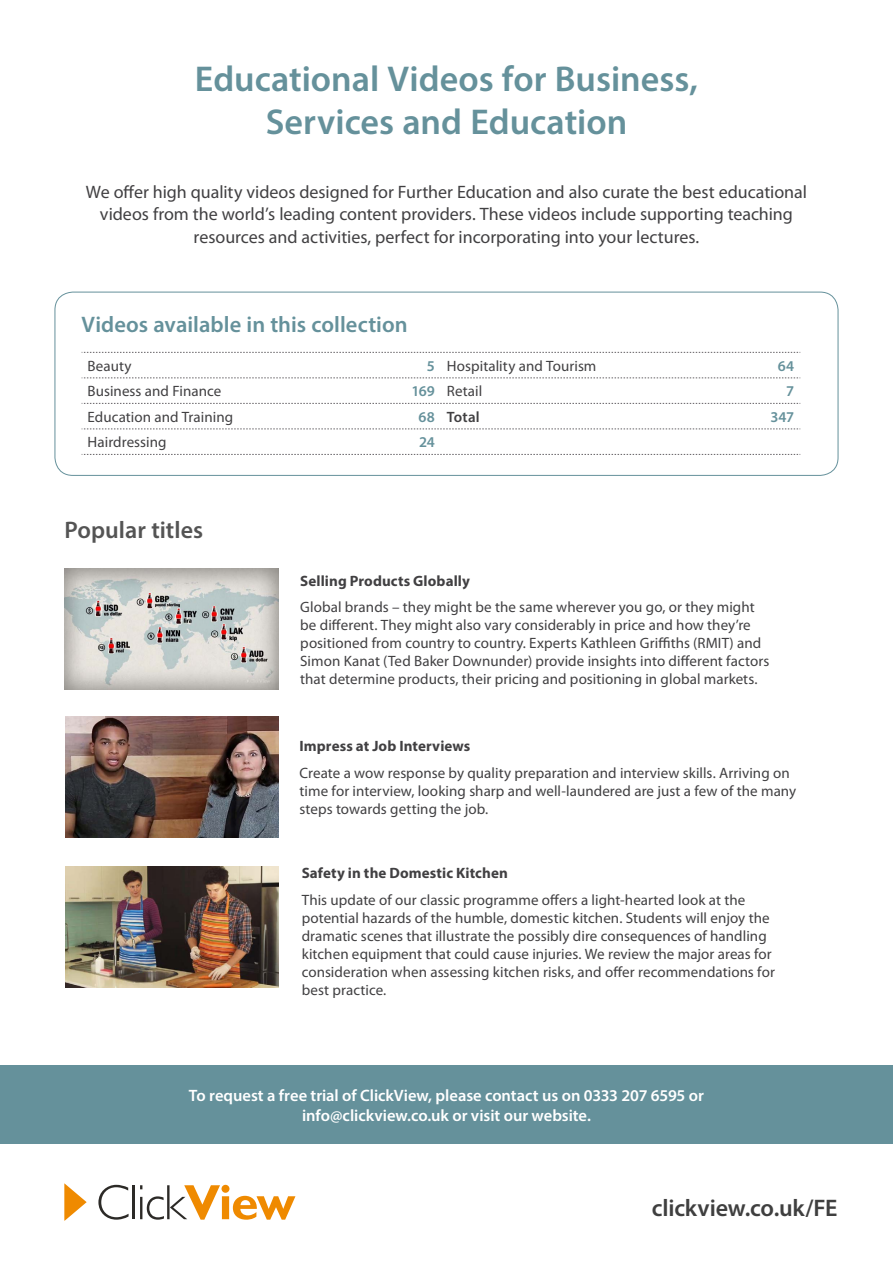
<style>
.page{position:relative;width:893px;height:1263px;background:#fff}
.page>*{position:absolute;margin:0;border:0;box-sizing:border-box;transform-origin:0 0}
.t1{font:600 36px/43.2px "Myriad Pro";color:#65919b;text-align:center}
.t2{font:600 24px "Myriad Pro";letter-spacing:-.01em;color:#3f3f3f}
.t3{font:600 24px "Myriad Pro";color:#545454}
.t4{font:600 22.5px "Myriad Pro";letter-spacing:.005em;color:#65919b}
.t5{font:18px/22.5px "Myriad Pro";color:#414042;text-align:center}
.t6{font:600 16.5px/19.8px "Myriad Pro";letter-spacing:-.005em;color:#fff;text-align:center}
.t7{font:15px/18px "Myriad Pro";letter-spacing:.005em;color:#414042}
.t8{font:700 15px "Myriad Pro";letter-spacing:.005em;color:#414042}
.t9{font:600 15px "Myriad Pro";color:#65919b}
.t10{font:600 15px "Myriad Pro";letter-spacing:.005em;color:#414042}
.s1{font-weight:600;color:#65919b}
.s2{color:#65919b}
</style>
<div class="page">
<div style="left:0;top:1066px;width:893px;height:78px;background:#65919b"></div>
<div style="left:55px;top:292px;width:783px;height:184px;border:1px solid #65919b;border-radius:18px"></div>
<svg style="left:82px;top:378px;width:718px;height:1px"></svg>
<svg style="left:82px;top:403px;width:718px;height:1px"></svg>
<svg style="left:82px;top:429px;width:718px;height:1px"></svg>
<svg style="left:82px;top:454px;width:718px;height:1px"></svg>
<svg style="left:82px;top:352px;width:718px;height:1px"></svg>
<img style="left:65px;top:716px;width:213px;height:121px">
<img style="left:65px;top:866px;width:213px;height:121px">
<img style="left:65px;top:569px;width:213px;height:121px">
<svg style="left:64px;top:1183px;width:23px;height:37px"></svg>
<svg style="left:98px;top:1185px;width:31px;height:35px"></svg>
<hr style="left:132px;top:1185px;width:2px;height:34px;background:#2c2a27">
<svg style="left:140px;top:1185px;width:155px;height:35px"></svg>
<h1 class="t1" style="left:195px;top:56px;width:505px">Educational Videos for Business,<br>Services and Education</h1>
<p class="t5" style="left:86px;top:180px;width:722px">We offer high quality videos designed for Further Education and also curate the best educational videos from the world’s leading content providers. These videos include supporting teaching resources and activities, perfect for incorporating into your lectures.</p>
<h3 class="t4" style="left:82px;top:310px;width:328px">Videos available in this collection</h3>
<p class="t7" style="left:88px;top:356px;width:45px">Beauty</p>
<p class="t7" style="left:427px;top:356px;width:171px"><span class="s1">5</span> Hospitality and Tourism</p>
<p class="t9" style="left:778px;top:356px;width:18px">64</p>
<p class="t7" style="left:88px;top:382px;width:135px">Business and Finance</p>
<p class="t7" style="left:411px;top:382px;width:72px"><span class="s1">169</span> Retail</p>
<p class="t9" style="left:786px;top:382px;width:10px">7</p>
<p class="t7" style="left:88px;top:407px;width:147px">Education and Training</p>
<p class="t10" style="left:419px;top:407px;width:62px"><span class="s2">68</span> Total</p>
<p class="t9" style="left:770px;top:407px;width:25px">347</p>
<p class="t7" style="left:88px;top:433px;width:80px">Hairdressing</p>
<p class="t9" style="left:419px;top:433px;width:17px">24</p>
<h2 class="t3" style="left:64px;top:515px;width:140px">Popular titles</h2>
<p class="t8" style="left:300px;top:571px;width:171px">Selling Products Globally</p>
<p class="t7" style="left:300px;top:598px;width:471px">Global brands – they might be the same wherever you go, or they might be different. They might also vary considerably in price and how they’re positioned from country to country. Experts Kathleen Griffiths (RMIT) and Simon Kanat (Ted Baker Downunder) provide insights into different factors that determine products, their pricing and positioning in global markets.</p>
<p class="t8" style="left:299px;top:736px;width:172px">Impress at Job Interviews</p>
<p class="t7" style="left:299px;top:763px;width:498px">Create a wow response by quality preparation and interview skills. Arriving on time for interview, looking sharp and well-laundered are just a few of the many steps towards getting the job.</p>
<p class="t8" style="left:302px;top:864px;width:208px">Safety in the Domestic Kitchen</p>
<p class="t7" style="left:302px;top:891px;width:475px">This update of our classic programme offers a light-hearted look at the potential hazards of the humble, domestic kitchen. Students will enjoy the dramatic scenes that illustrate the possibly dire consequences of handling kitchen equipment that could cause injuries. We review the major areas for consideration when assessing kitchen risks, and offer recommendations for best practice.</p>
<p class="t6" style="left:189px;top:1085px;width:517px">To request a free trial of ClickView, please contact us on 0333 207 6595 or info@clickview.co.uk or visit our website.</p>
<h2 class="t2" style="left:652px;top:1192px;width:187px">clickview.co.uk/FE</h2>
</div>
